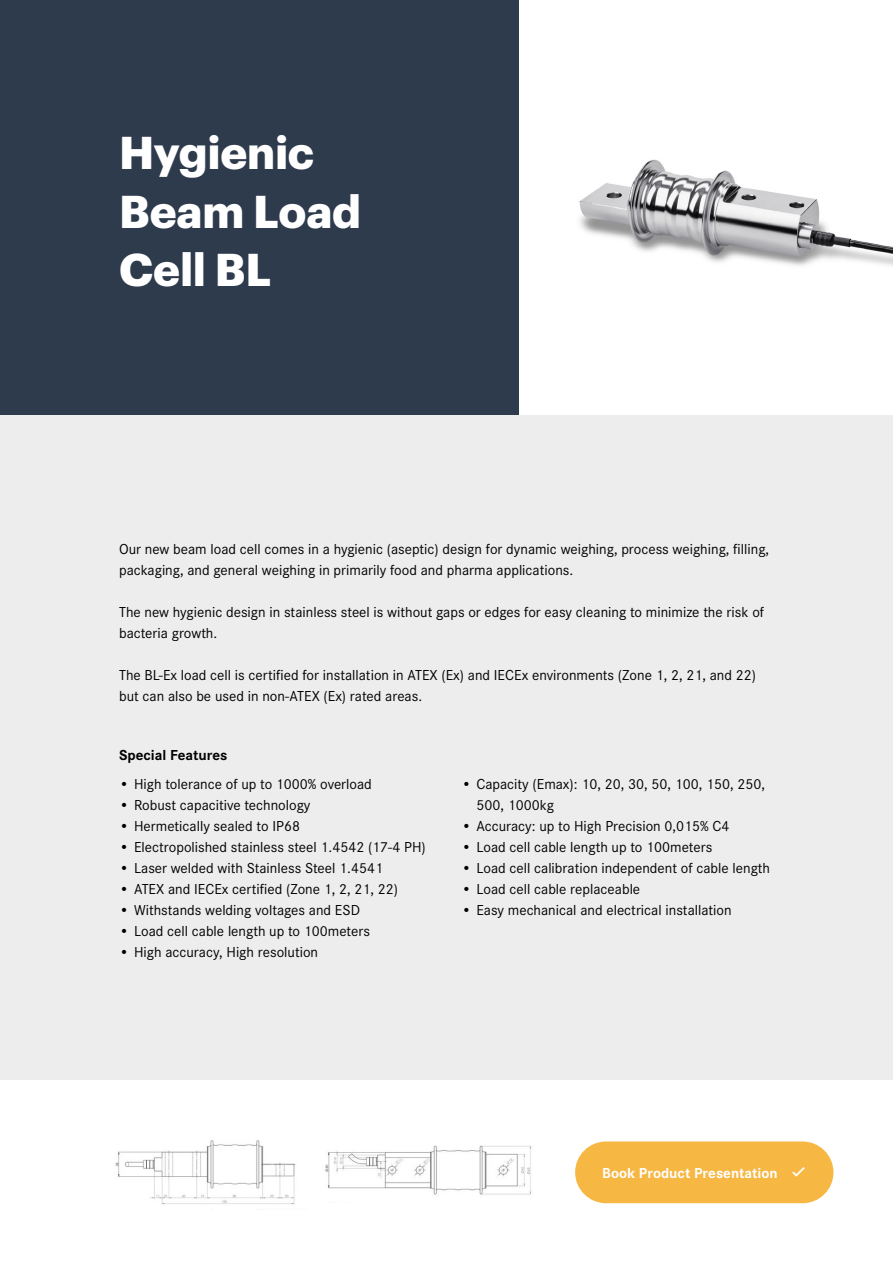
<style>
.page{position:relative;width:893px;height:1263px;background:#fff}
.page>*{position:absolute;margin:0;border:0;box-sizing:border-box;transform-origin:0 0}
.t1{font:700 45px/58.5px "Graphik";letter-spacing:-.005em;color:#fff}
.t2{font:15px/21px "Corporate S";color:#000}
.t3{font:700 15px "Corporate S";color:#fff}
.t4{font:700 15px "Corporate S";color:#000}
</style>
<div class="page">
<div style="left:0;top:376px;width:893px;height:887px;background:#ededed"></div>
<div style="left:457px;top:3px;width:436px;height:412px;background:#fff"></div>
<img style="left:579px;top:159px;width:314px;height:107px">
<div style="left:0;top:0;width:519px;height:415px;background:#2e3b4d"></div>
<div style="left:0;top:1080px;width:893px;height:183px;background:#fff"></div>
<img style="left:325px;top:1145px;width:206px;height:50px">
<img style="left:115px;top:1140px;width:181px;height:65px">
<div style="left:575px;top:1141px;width:258px;height:62px;background:#f7b743;border-radius:31px"></div>
<h1 class="t1" style="left:119px;top:119px;width:244px">Hygienic<br>Beam Load<br>Cell BL</h1>
<p class="t2" style="left:119px;top:538px;width:652px">Our new beam load cell comes in a hygienic (aseptic) design for dynamic weighing, process weighing, filling, packaging, and general weighing in primarily food and pharma applications.</p>
<p class="t2" style="left:119px;top:601px;width:647px">The new hygienic design in stainless steel is without gaps or edges for easy cleaning to minimize the risk of bacteria growth.</p>
<p class="t2" style="left:119px;top:664px;width:638px">The BL-Ex load cell is certified for installation in ATEX (Ex) and IECEx environments (Zone 1, 2, 21, and 22) but can also be used in non-ATEX (Ex) rated areas.</p>
<p class="t4" style="left:119px;top:745px;width:110px">Special Features</p>
<p class="t2" style="left:119px;top:773px;width:254px">• High tolerance of up to 1000% overload</p>
<p class="t2" style="left:119px;top:794px;width:193px">• Robust capacitive technology</p>
<p class="t2" style="left:119px;top:815px;width:182px">• Hermetically sealed to IP68</p>
<p class="t2" style="left:119px;top:836px;width:308px">• Electropolished stainless steel 1.4542 (17-4 PH)</p>
<p class="t2" style="left:119px;top:857px;width:265px">• Laser welded with Stainless Steel 1.4541</p>
<p class="t2" style="left:119px;top:878px;width:281px">• ATEX and IECEx certified (Zone 1, 2, 21, 22)</p>
<p class="t2" style="left:119px;top:899px;width:243px">• Withstands welding voltages and ESD</p>
<p class="t2" style="left:119px;top:920px;width:252px">• Load cell cable length up to 100meters</p>
<p class="t2" style="left:119px;top:941px;width:201px">• High accuracy, High resolution</p>
<p class="t2" style="left:476px;top:773px;width:290px;text-indent:-15px">• Capacity (Emax): 10, 20, 30, 50, 100, 150, 250,<br>500, 1000kg</p>
<p class="t2" style="left:461px;top:815px;width:270px">• Accuracy: up to High Precision 0,015% C4</p>
<p class="t2" style="left:461px;top:836px;width:252px">• Load cell cable length up to 100meters</p>
<p class="t2" style="left:461px;top:857px;width:310px">• Load cell calibration independent of cable length</p>
<p class="t2" style="left:461px;top:878px;width:180px">• Load cell cable replaceable</p>
<p class="t2" style="left:461px;top:899px;width:272px">• Easy mechanical and electrical installation</p>
<p class="t3" style="left:602px;top:1163px;width:177px">Book Product Presentation</p>
</div>
